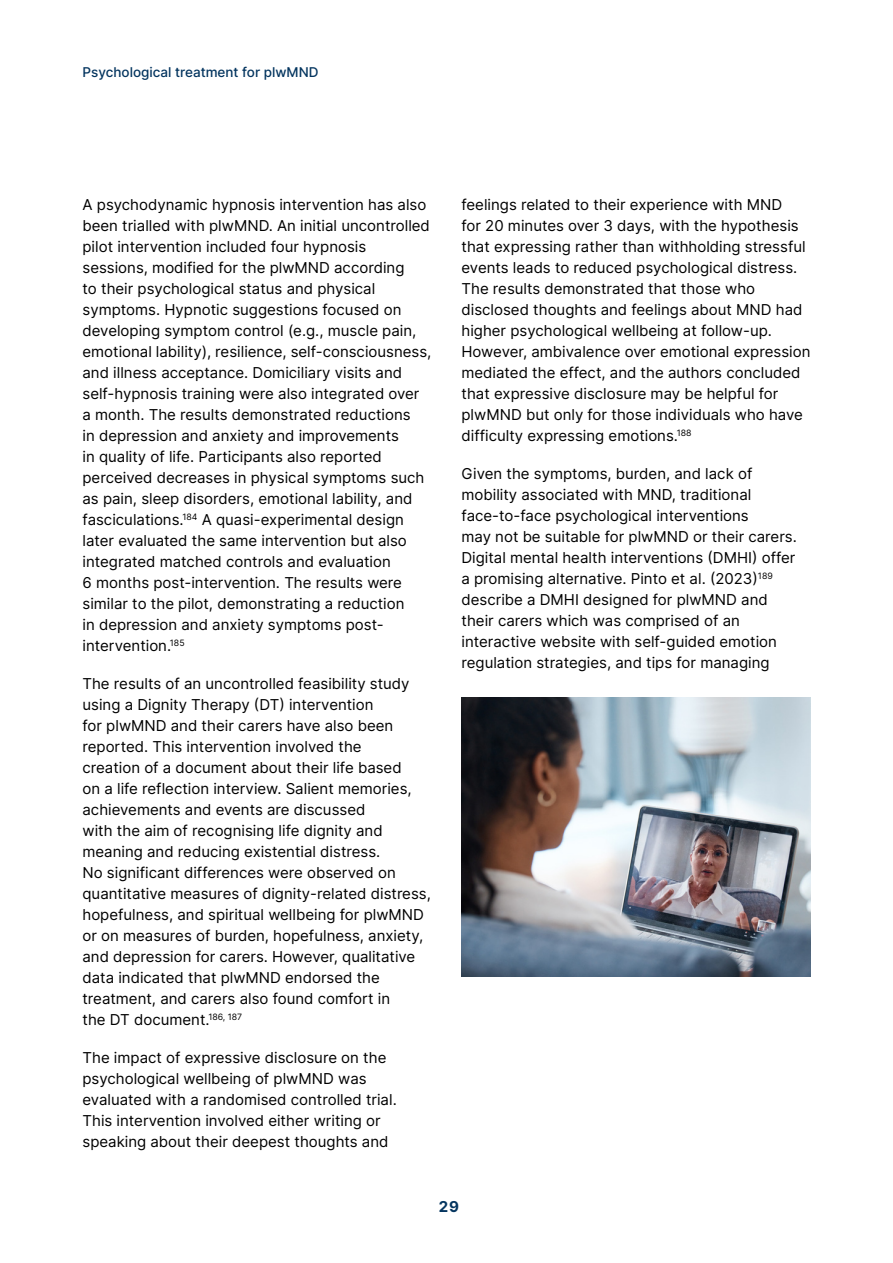
<style>
.page{position:relative;width:893px;height:1263px;background:#fff}
.page>*{position:absolute;margin:0;border:0;box-sizing:border-box;transform-origin:0 0}
.t1{font:15px/21px "Inter";color:#000}
.t2{font:700 15px "Inter";color:#04355f}
.t3{font:500 13.5px "Inter";color:#04355f}
</style>
<div class="page">
<img style="left:461px;top:697px;width:349px;height:280px">
<p class="t3" style="left:82px;top:62px;width:238px">Psychological treatment for plwMND</p>
<p class="t1" style="left:82px;top:193px;width:350px">A psychodynamic hypnosis intervention has also been trialled with plwMND. An initial uncontrolled pilot intervention included four hypnosis sessions, modified for the plwMND according<br>to their psychological status and physical symptoms. Hypnotic suggestions focused on developing symptom control (e.g., muscle pain, emotional lability), resilience, self-consciousness, and illness acceptance. Domiciliary visits and self-hypnosis training were also integrated over a month. The results demonstrated reductions<br>in depression and anxiety and improvements<br>in quality of life. Participants also reported perceived decreases in physical symptoms such as pain, sleep disorders, emotional lability, and fasciculations.<sup>184</sup> A quasi-experimental design later evaluated the same intervention but also integrated matched controls and evaluation<br>6 months post-intervention. The results were similar to the pilot, demonstrating a reduction<br>in depression and anxiety symptoms post&shy;intervention.<sup>185</sup></p>
<p class="t1" style="left:82px;top:672px;width:350px">The results of an uncontrolled feasibility study using a Dignity Therapy (DT) intervention<br>for plwMND and their carers have also been reported. This intervention involved the<br>creation of a document about their life based<br>on a life reflection interview. Salient memories, achievements and events are discussed<br>with the aim of recognising life dignity and meaning and reducing existential distress.<br>No significant differences were observed on quantitative measures of dignity-related distress, hopefulness, and spiritual wellbeing for plwMND or on measures of burden, hopefulness, anxiety, and depression for carers. However, qualitative data indicated that plwMND endorsed the treatment, and carers also found comfort in<br>the DT document.<sup>186,</sup> <sup>187</sup></p>
<p class="t1" style="left:82px;top:1046px;width:316px">The impact of expressive disclosure on the psychological wellbeing of plwMND was evaluated with a randomised controlled trial.<br>This intervention involved either writing or speaking about their deepest thoughts and</p>
<p class="t1" style="left:461px;top:193px;width:350px">feelings related to their experience with MND<br>for 20 minutes over 3 days, with the hypothesis that expressing rather than withholding stressful events leads to reduced psychological distress.<br>The results demonstrated that those who disclosed thoughts and feelings about MND had higher psychological wellbeing at follow-up.<br>However, ambivalence over emotional expression mediated the effect, and the authors concluded that expressive disclosure may be helpful for plwMND but only for those individuals who have difficulty expressing emotions.<sup>188</sup></p>
<p class="t1" style="left:461px;top:462px;width:337px">Given the symptoms, burden, and lack of mobility associated with MND, traditional face-to-face psychological interventions<br>may not be suitable for plwMND or their carers.<br>Digital mental health interventions (DMHI) offer a promising alternative. Pinto et al. (2023)<sup>189 </sup>describe a DMHI designed for plwMND and their carers which was comprised of an interactive website with self-guided emotion regulation strategies, and tips for managing</p>
<p class="t2" style="left:439px;top:1195px;width:22px">29</p>
</div>
